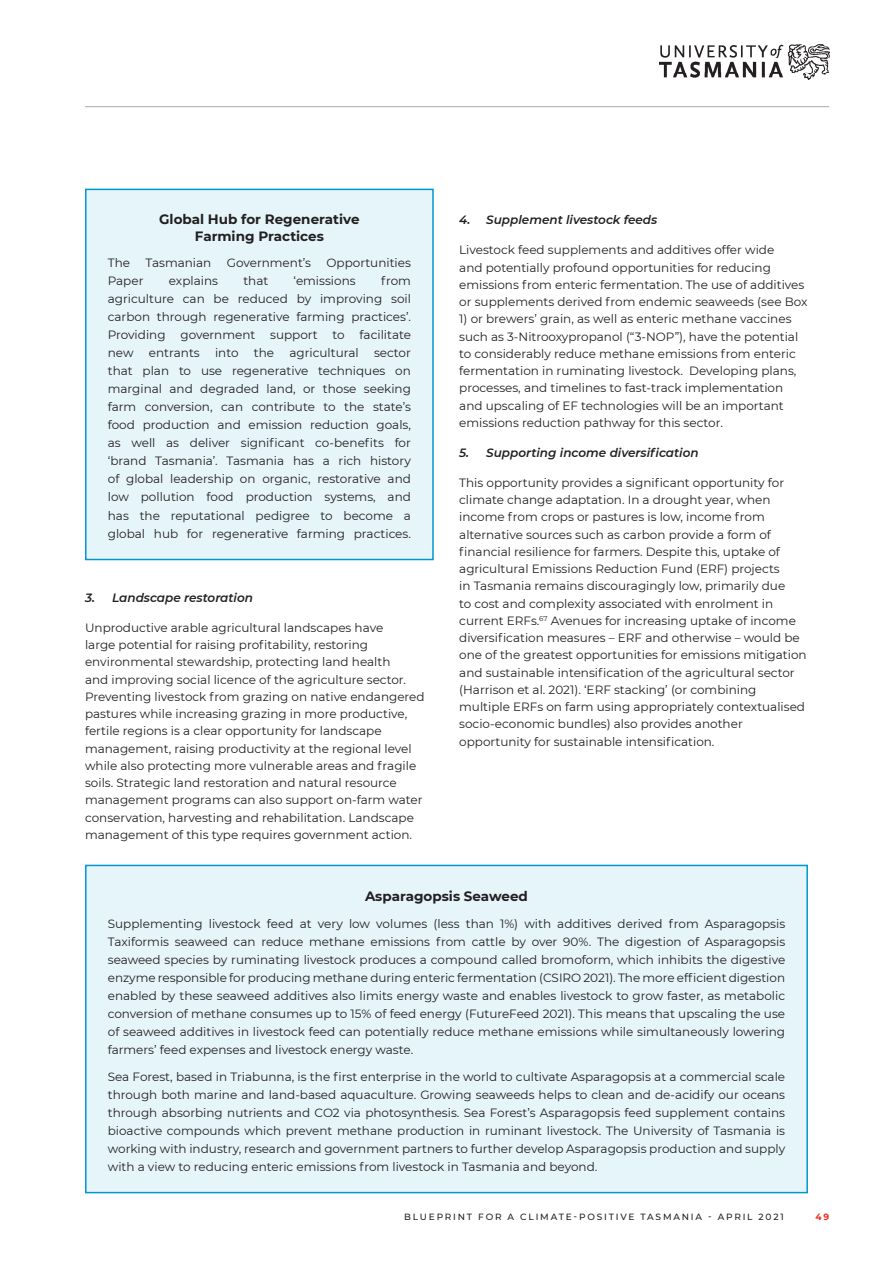
<style>
.page{position:relative;width:893px;height:1263px;background:#fff}
.page>*{position:absolute;margin:0;border:0;box-sizing:border-box;transform-origin:0 0}
.t1{font:700 13.5px/16.5px "Montserrat";color:#231f20;text-align:center}
.Body{font:12px/17.2px "Montserrat";color:#231f20}
.t2{font:italic 600 12px "Montserrat";color:#231f20}
.t3{font:500 9px "Montserrat";letter-spacing:.2em;color:#231f20}
.t4{font:700 9px "Montserrat";color:#ee2e22}
</style>
<div class="page">
<div style="left:86px;top:189px;width:347px;height:370px;background:#e5f5fa"></div>
<div style="left:85px;top:189px;width:349px;height:371px;border:2px solid #0097cf"></div>
<div style="left:86px;top:865px;width:721px;height:327px;background:#e5f5fa"></div>
<div style="left:85px;top:865px;width:723px;height:328px;border:2px solid #0097cf"></div>
<hr style="left:85px;top:106px;width:744px;height:1px;background:#a8a9ad">
<img style="left:659px;top:44px;width:170px;height:36px">
<p class="t1" style="left:159px;top:211px;width:202px">Global Hub for Regenerative<br>Farming Practices</p>
<p class="Body" style="left:108px;top:254px;width:24px">The</p>
<p class="Body" style="left:146px;top:254px;width:67px">Tasmanian</p>
<p class="Body" style="left:227px;top:254px;width:86px">Government’s</p>
<p class="Body" style="left:327px;top:254px;width:86px">Opportunities</p>
<p class="Body" style="left:108px;top:272px;width:37px">Paper</p>
<p class="Body" style="left:169px;top:272px;width:51px">explains</p>
<p class="Body" style="left:243px;top:272px;width:26px">that</p>
<p class="Body" style="left:294px;top:272px;width:64px">‘emissions</p>
<p class="Body" style="left:108px;top:272px;width:305px;line-height:18px;text-align:justify;text-indent:273px">from agriculture can be reduced by improving soil carbon through regenerative farming practices’.<br>Providing government support to facilitate new</p>
<p class="Body" style="left:149px;top:344px;width:52px">entrants</p>
<p class="Body" style="left:215px;top:344px;width:25px">into</p>
<p class="Body" style="left:254px;top:344px;width:22px">the</p>
<p class="Body" style="left:289px;top:344px;width:71px">agricultural</p>
<p class="Body" style="left:108px;top:344px;width:305px;line-height:18px;text-align:justify;text-indent:266px">sector that plan to use regenerative techniques on marginal and degraded land, or those seeking farm conversion, can contribute to the state’s food production and emission reduction goals, as well as deliver significant co-benefits for ‘brand Tasmania’. Tasmania has a rich history of global leadership on organic, restorative and low pollution food production systems, and has the reputational pedigree to become a global hub for regenerative farming practices.</p>
<p class="t2" style="left:85px;top:589px;width:169px">3. Landscape restoration</p>
<p class="Body" style="left:85px;top:619px;width:341px">Unproductive arable agricultural landscapes have<br>large potential for raising profitability, restoring environmental stewardship, protecting land health<br>and improving social licence of the agriculture sector.<br>Preventing livestock from grazing on native endangered pastures while increasing grazing in more productive, fertile regions is a clear opportunity for landscape management, raising productivity at the regional level while also protecting more vulnerable areas and fragile soils. Strategic land restoration and natural resource management programs can also support on-farm water conservation, harvesting and rehabilitation. Landscape management of this type requires government action.</p>
<p class="t2" style="left:459px;top:211px;width:200px">4. Supplement livestock feeds</p>
<p class="Body" style="left:459px;top:241px;width:350px">Livestock feed supplements and additives offer wide<br>and potentially profound opportunities for reducing emissions from enteric fermentation. The use of additives or supplements derived from endemic seaweeds (see Box</p>
<p class="Body" style="left:459px;top:310px;width:340px">1) or brewers’ grain, as well as enteric methane vaccines such as 3-Nitrooxypropanol (“3-NOP”), have the potential to considerably reduce methane emissions from enteric fermentation in ruminating livestock. Developing plans, processes, and timelines to fast-track implementation and upscaling of EF technologies will be an important emissions reduction pathway for this sector.</p>
<p class="t2" style="left:459px;top:444px;width:241px">5. Supporting income diversification</p>
<p class="Body" style="left:459px;top:473px;width:349px">This opportunity provides a significant opportunity for climate change adaptation. In a drought year, when income from crops or pastures is low, income from alternative sources such as carbon provide a form of financial resilience for farmers. Despite this, uptake of agricultural Emissions Reduction Fund (ERF) projects<br>in Tasmania remains discouragingly low, primarily due<br>to cost and complexity associated with enrolment in current ERFs.<sup>67</sup> Avenues for increasing uptake of income diversification measures – ERF and otherwise – would be one of the greatest opportunities for emissions mitigation and sustainable intensification of the agricultural sector (Harrison et al. 2021). ‘ERF stacking’ (or combining multiple ERFs on farm using appropriately contextualised socio-economic bundles) also provides another opportunity for sustainable intensification.</p>
<p class="t1" style="left:365px;top:887px;width:164px">Asparagopsis Seaweed</p>
<p class="Body" style="left:108px;top:914px;width:679px;line-height:18px;text-align:justify">Supplementing livestock feed at very low volumes (less than 1%) with additives derived from Asparagopsis Taxiformis seaweed can reduce methane emissions from cattle by over 90%. The digestion of Asparagopsis seaweed species by ruminating livestock produces a compound called bromoform, which inhibits the digestive enzyme responsible for producing methane during enteric fermentation (CSIRO 2021). The more efficient digestion enabled by these seaweed additives also limits energy waste and enables livestock to grow faster, as metabolic conversion of methane consumes up to 15% of feed energy (FutureFeed 2021). This means that upscaling the use of seaweed additives in livestock feed can potentially reduce methane emissions while simultaneously lowering farmers’ feed expenses and livestock energy waste.</p>
<p class="Body" style="left:108px;top:1067px;width:679px;line-height:18px;text-align:justify">Sea Forest, based in Triabunna, is the first enterprise in the world to cultivate Asparagopsis at a commercial scale through both marine and land-based aquaculture. Growing seaweeds helps to clean and de-acidify our oceans through absorbing nutrients and CO2 via photosynthesis. Sea Forest’s Asparagopsis feed supplement contains bioactive compounds which prevent methane production in ruminant livestock. The University of Tasmania is working with industry, research and government partners to further develop Asparagopsis production and supply with a view to reducing enteric emissions from livestock in Tasmania and beyond.</p>
<p class="t3" style="left:404px;top:1211px;width:381px">BLUEPRINT FOR A CLIMATE-POSITIVE TASMANIA - APRIL 2021</p>
<p class="t4" style="left:815px;top:1211px;width:15px">49</p>
</div>
